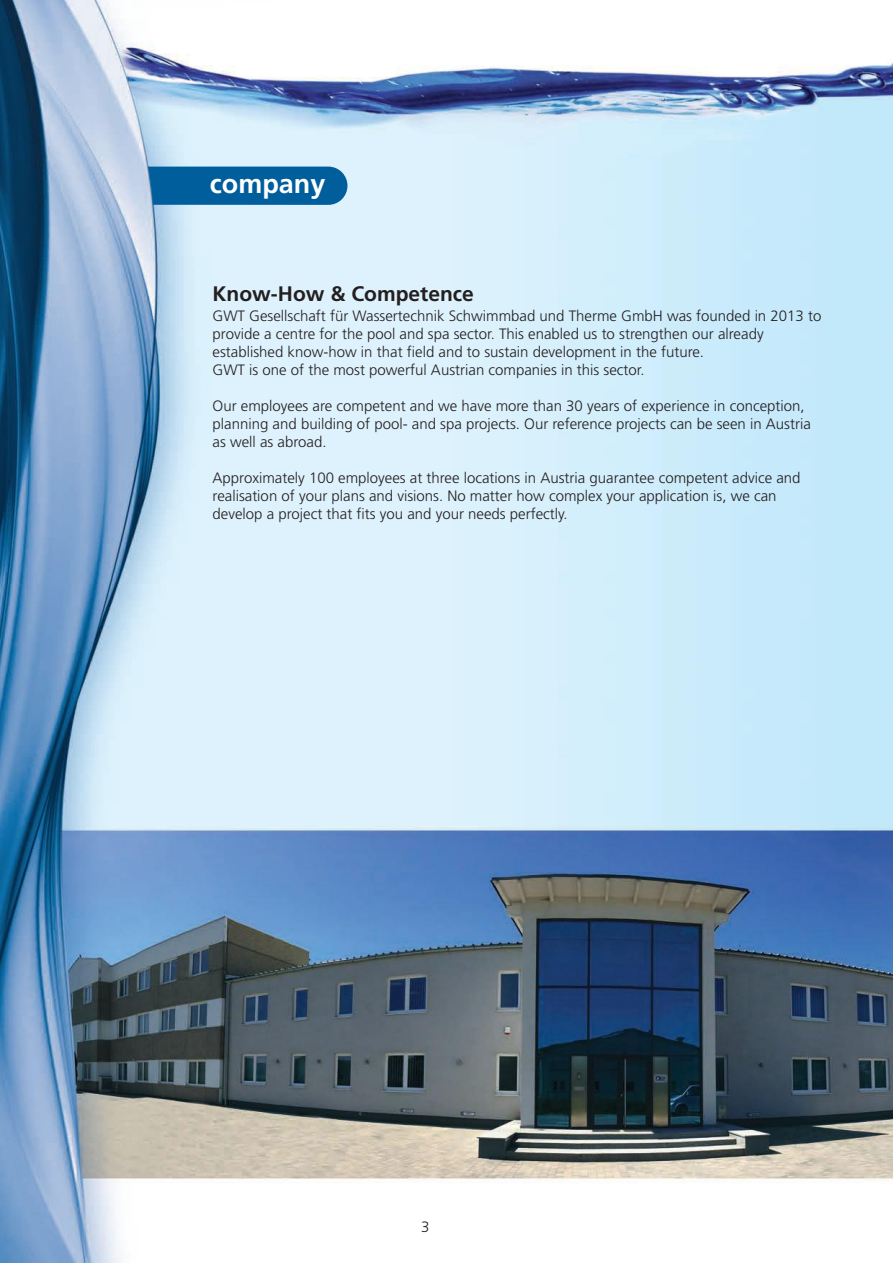
<style>
.page{position:relative;width:893px;height:1263px;background:#fff}
.page>*{position:absolute;margin:0;border:0;box-sizing:border-box;transform-origin:0 0}
.t1{font:700 27px "Frutiger";color:#fff}
.t2{font:700 21px "Frutiger";color:#241f1f}
.t3{font:300 15px/18px "Frutiger";color:#241f1f}
</style>
<div class="page">
<img style="left:0;top:0;width:893px;height:1263px">
<div style="left:148px;top:167px;width:199px;height:38px;background:#005e9d"></div>
<h1 class="t1" style="left:210px;top:173px;width:117px">company</h1>
<h2 class="t2" style="left:213px;top:285px;width:263px">Know-How &amp; Competence</h2>
<p class="t3" style="left:213px;top:308px;width:610px">GWT Gesellschaft für Wassertechnik Schwimmbad und Therme GmbH was founded in 2013 to provide a centre for the pool and spa sector. This enabled us to strengthen our already established know-how in that field and to sustain development in the future.<br>GWT is one of the most powerful Austrian companies in this sector.</p>
<p class="t3" style="left:213px;top:398px;width:600px">Our employees are competent and we have more than 30 years of experience in conception, planning and building of pool- and spa projects. Our reference projects can be seen in Austria as well as abroad.</p>
<p class="t3" style="left:213px;top:470px;width:589px">Approximately 100 employees at three locations in Austria guarantee competent advice and realisation of your plans and visions. No matter how complex your application is, we can develop a project that fits you and your needs perfectly.</p>
<p class="t3" style="left:421px;top:1219px;width:10px">3</p>
</div>
